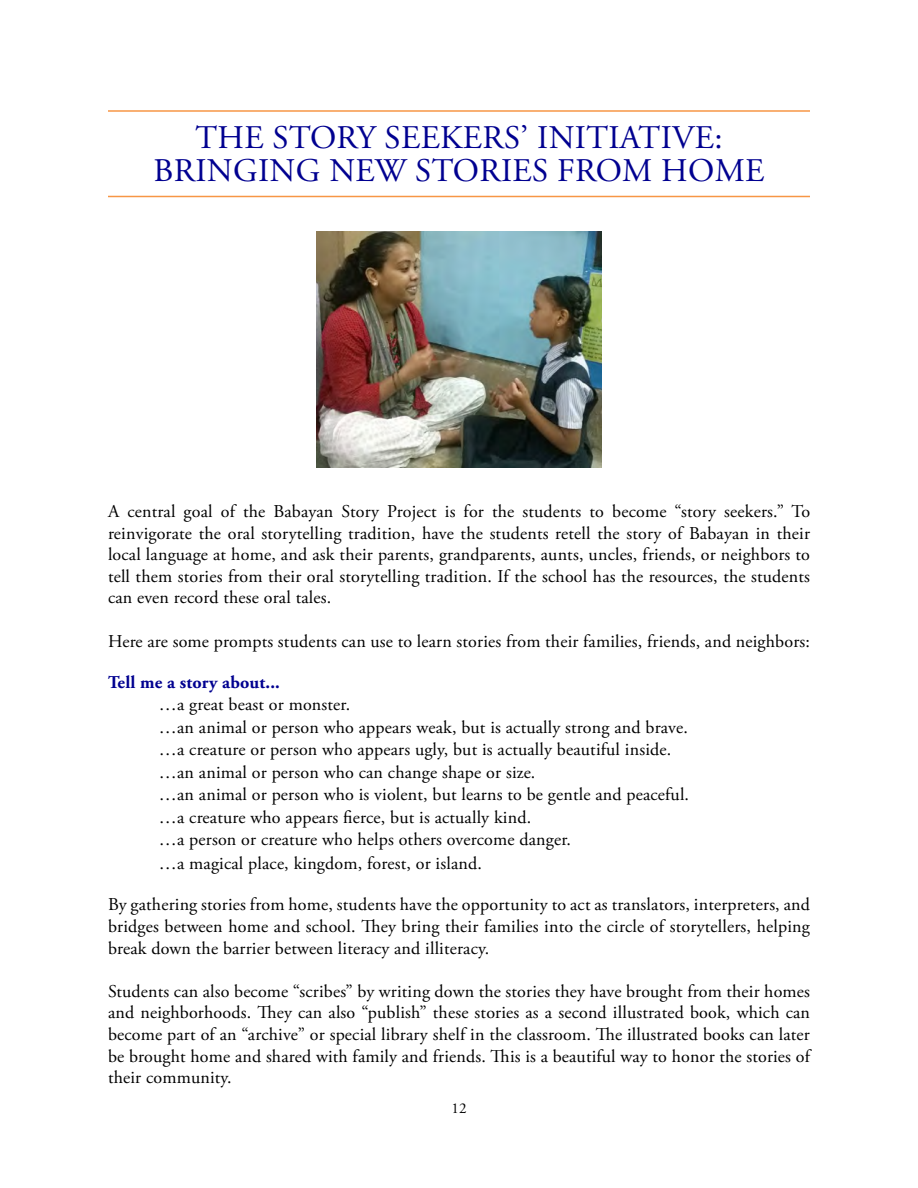
<style>
.page{position:relative;width:918px;height:1188px;background:#fff}
.page>*{position:absolute;margin:0;border:0;box-sizing:border-box;transform-origin:0 0}
.t1{font:33px/33px "Adobe Garamond Pro";letter-spacing:.01em;color:#000090;text-align:center}
.t2{font:18px/21.6px "Adobe Garamond Pro";letter-spacing:.01em;color:#000;text-align:justify}
.t3{font:700 18px "Adobe Garamond Pro";letter-spacing:.01em;color:#000090}
.t4{font:15px "Adobe Garamond Pro";color:#000}
</style>
<div class="page">
<hr style="left:108px;top:110px;width:702px;height:2px;background:#f79646">
<hr style="left:108px;top:196px;width:702px;height:1px;background:#f79646">
<img style="left:317px;top:231px;width:284px;height:237px">
<h1 class="t1" style="left:154px;top:122px;width:612px">THE STORY SEEKERS’ INITIATIVE:<br>BRINGING NEW STORIES FROM HOME</h1>
<p class="t2" style="left:108px;top:501px;width:704px">A central goal of the Babayan Story Project is for the students to become “story seekers.” To reinvigorate the oral storytelling tradition, have the students retell the story of Babayan in their local language at home, and ask their parents, grandparents, aunts, uncles, friends, or neighbors to tell them stories from their oral storytelling tradition. If the school has the resources, the students can even record these oral tales.</p>
<p class="t2" style="left:108px;top:631px;width:704px">Here are some prompts students can use to learn stories from their families, friends, and neighbors:</p>
<p class="t3" style="left:108px;top:672px;width:173px">Tell me a story about...</p>
<p class="t2" style="left:159px;top:694px;width:532px;line-height:22.6px;text-align:left">…a great beast or monster.<br>…an animal or person who appears weak, but is actually strong and brave. …a creature or person who appears ugly, but is actually beautiful inside. …an animal or person who can change shape or size.<br>…an animal or person who is violent, but learns to be gentle and peaceful. …a creature who appears fierce, but is actually kind.<br>…a person or creature who helps others overcome danger.<br>…a magical place, kingdom, forest, or island.</p>
<p class="t2" style="left:108px;top:894px;width:704px">By gathering stories from home, students have the opportunity to act as translators, interpreters, and bridges between home and school. They bring their families into the circle of storytellers, helping break down the barrier between literacy and illiteracy.</p>
<p class="t2" style="left:108px;top:981px;width:704px">Students can also become “scribes” by writing down the stories they have brought from their homes and neighborhoods. They can also “publish” these stories as a second illustrated book, which can become part of an “archive” or special library shelf in the classroom. The illustrated books can later be brought home and shared with family and friends. This is a beautiful way to honor the stories of their community.</p>
<p class="t4" style="left:452px;top:1100px;width:16px">12</p>
</div>
